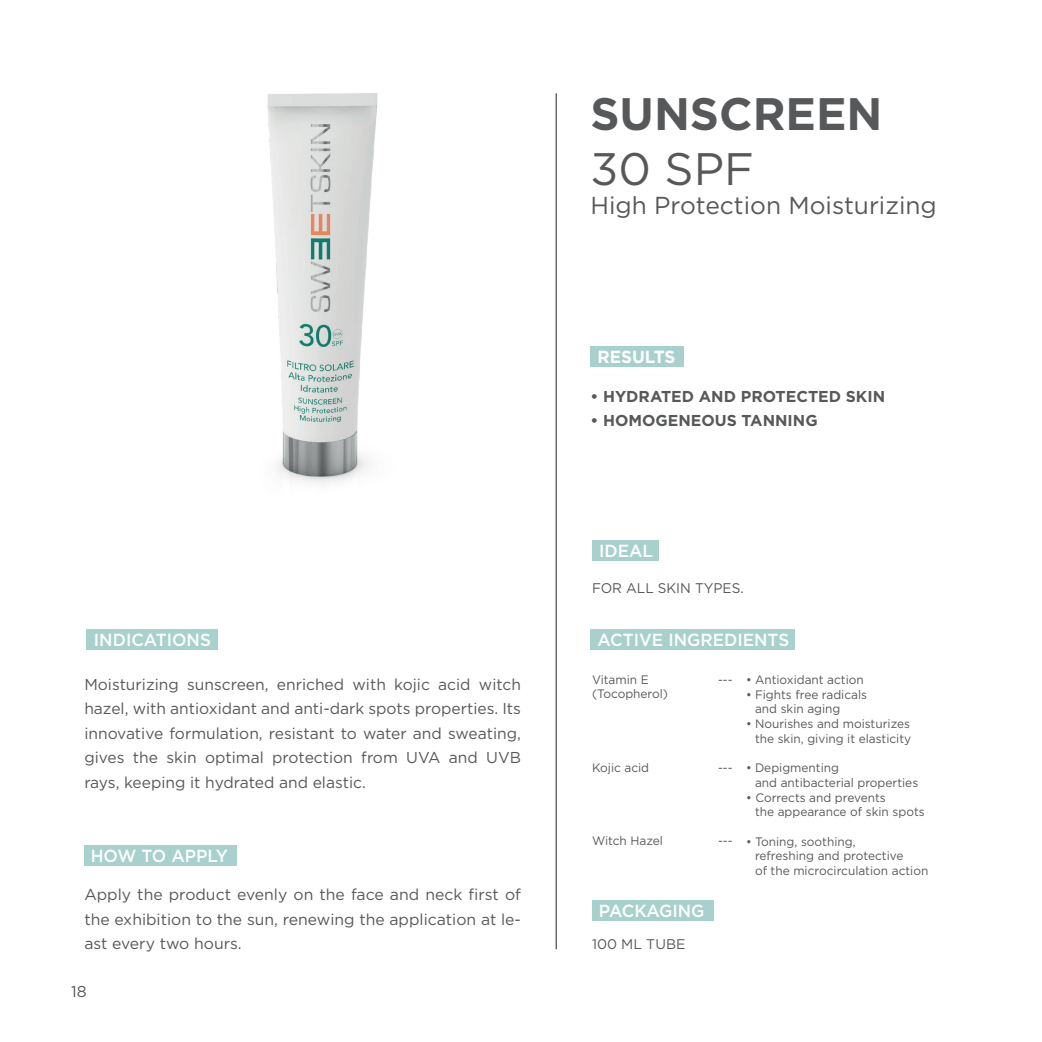
<style>
.page{position:relative;width:1042px;height:1042px;background:#fff}
.page>*{position:absolute;margin:0;border:0;box-sizing:border-box;transform-origin:0 0}
.t1{font:700 45.5px "Gotham";color:#57585a}
.t2{font:45.5px "Gotham";color:#57585a}
.t3{font:24.5px "Gotham";color:#57585a}
.t4{font:500 17.5px "Gotham";color:#fff}
.t5{font:700 17.5px "Gotham";color:#fff}
.t6{font:15.75px/24.5px "Gotham";color:#57585a;text-align:justify}
.t7{font:700 15.75px "Gotham";color:#57585a}
.t8{font:14px "Gotham";color:#57585a}
.t9{font:12.25px/14.7px "Gotham";color:#57585a}
</style>
<div class="page">
<img style="left:267px;top:93px;width:111px;height:391px">
<hr style="left:556px;top:93px;width:1px;height:856px;background:#231f20">
<div style="left:87px;top:629px;width:131px;height:21px;background:#a8d1cd"></div>
<div style="left:84px;top:845px;width:153px;height:20px;background:#a8d1cd"></div>
<div style="left:592px;top:900px;width:121px;height:21px;background:#a8d1cd"></div>
<div style="left:590px;top:629px;width:205px;height:21px;background:#a8d1cd"></div>
<div style="left:592px;top:540px;width:67px;height:21px;background:#a8d1cd"></div>
<div style="left:590px;top:346px;width:94px;height:21px;background:#a8d1cd"></div>
<p class="t4" style="left:94px;top:628px;width:118px">INDICATIONS</p>
<p class="t6" style="left:84px;top:671px;width:438px">Moisturizing sunscreen, enriched with kojic acid witch hazel, with antioxidant and anti-dark spots properties. Its innovative formulation, resistant to water and sweating, gives the skin optimal protection from UVA and UVB rays, keeping it hydrated and elastic.</p>
<p class="t4" style="left:91px;top:844px;width:139px">HOW TO APPLY</p>
<p class="t6" style="left:84px;top:882px;width:438px">Apply the product evenly on the face and neck first of the exhibition to the sun, renewing the application at le&shy;ast every two hours.</p>
<p class="t6" style="left:71px;top:978px;width:17px">18</p>
<h1 class="t1" style="left:590px;top:84px;width:293px">SUNSCREEN</h1>
<h1 class="t2" style="left:590px;top:140px;width:165px">30 SPF</h1>
<h2 class="t3" style="left:590px;top:190px;width:348px">High Protection Moisturizing</h2>
<p class="t5" style="left:597px;top:345px;width:79px">RESULTS</p>
<p class="t5" style="left:610px;top:345px;width:80px">ISULTATI</p>
<p class="t7" style="left:590px;top:386px;width:296px">• HYDRATED AND PROTECTED SKIN</p>
<p class="t7" style="left:590px;top:410px;width:229px">• HOMOGENEOUS TANNING</p>
<p class="t4" style="left:599px;top:540px;width:55px">IDEAL</p>
<p class="t8" style="left:592px;top:579px;width:153px">FOR ALL SKIN TYPES.</p>
<p class="t4" style="left:597px;top:628px;width:193px">ACTIVE INGREDIENTS</p>
<p class="t9" style="left:592px;top:671px;width:58px">Vitamin E</p>
<p class="t9" style="left:718px;top:671px;width:16px">---</p>
<p class="t9" style="left:592px;top:686px;width:78px">(Tocopherol)</p>
<p class="t9" style="left:592px;top:760px;width:59px">Kojic acid</p>
<p class="t9" style="left:718px;top:760px;width:16px">---</p>
<p class="t9" style="left:592px;top:833px;width:72px">Witch Hazel</p>
<p class="t9" style="left:718px;top:833px;width:16px">---</p>
<p class="t4" style="left:599px;top:900px;width:107px">PACKAGING</p>
<p class="t8" style="left:592px;top:935px;width:95px">100 ML TUBE</p>
<p class="t9" style="left:746px;top:672px;width:119px">• Antioxidant action</p>
<p class="t9" style="left:755px;top:687px;width:114px;text-indent:-9px">• Fights free radicals and skin aging</p>
<p class="t9" style="left:746px;top:716px;width:166px;text-align:right">• Nourishes and moisturizes the skin, giving it elasticity</p>
<p class="t9" style="left:755px;top:760px;width:165px;text-indent:-9px">• Depigmenting<br>and antibacterial properties</p>
<p class="t9" style="left:755px;top:789px;width:171px;text-indent:-9px">• Corrects and prevents<br>the appearance of skin spots</p>
<p class="t9" style="left:755px;top:834px;width:175px;text-indent:-9px">• Toning, soothing,<br>refreshing and protective<br>of the microcirculation action</p>
</div>
